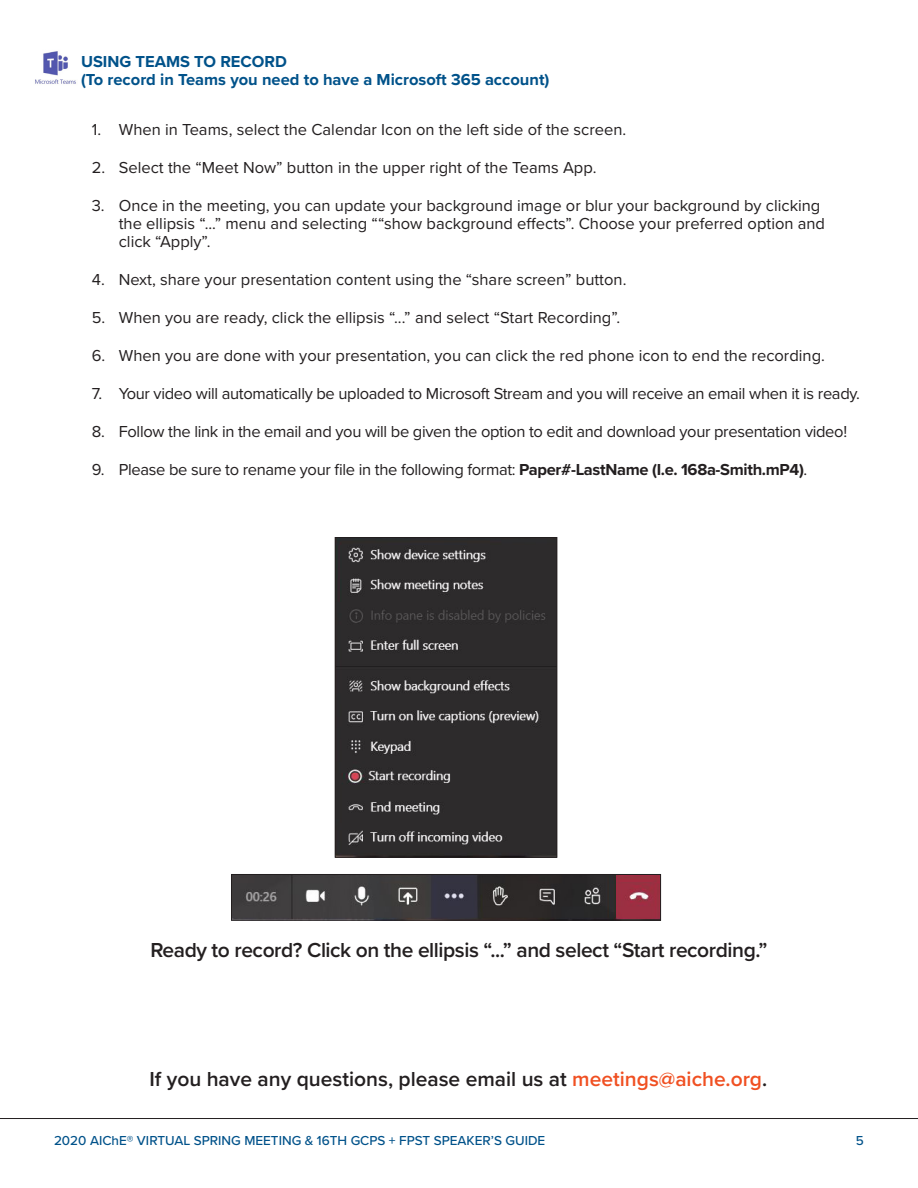
<style>
.page{position:relative;width:918px;height:1188px;background:#fff}
.page>*{position:absolute;margin:0;border:0;box-sizing:border-box;transform-origin:0 0}
.List_Paragraph{font:600 21px "Proxima Nova";letter-spacing:-.02em;color:#231f20}
.List_Paragraph-2{font:600 21px "Proxima Nova";color:#231f20}
.t1{font:16.5px/17.9px "Proxima Nova";color:#231f20}
.t2{font:16.5px "Proxima Nova";letter-spacing:-.02em;color:#231f20}
.t3{font:700 16.5px/17.9px "Proxima Nova";color:#01528a}
.t4{font:500 13.5px "Proxima Nova";color:#01528a}
.s1{font-weight:700}
.s2{color:#f05022}
</style>
<div class="page">
<hr style="left:0;top:1118px;width:918px;height:1px;background:#231f20">
<img style="left:35px;top:51px;width:41px;height:33px">
<img style="left:233px;top:876px;width:426px;height:43px">
<div style="left:231px;top:874px;width:430px;height:47px;border:1px solid #231f20"></div>
<img style="left:337px;top:539px;width:218px;height:317px">
<div style="left:335px;top:537px;width:222px;height:321px;border:1px solid #231f20"></div>
<p class="t3" style="left:81px;top:52px;width:470px">USING TEAMS TO RECORD<br>(To record in Teams you need to have a Microsoft 365 account)</p>
<p class="t1" style="left:92px;top:120px;width:536px">1. When in Teams, select the Calendar Icon on the left side of the screen.</p>
<p class="t1" style="left:92px;top:158px;width:506px">2. Select the “Meet Now” button in the upper right of the Teams App.</p>
<p class="t1" style="left:119px;top:196px;width:708px;text-indent:-27px">3. Once in the meeting, you can update your background image or blur your background by clicking the ellipsis “...” menu and selecting ““show background effects”. Choose your preferred option and click “Apply”.</p>
<p class="t1" style="left:92px;top:270px;width:536px">4. Next, share your presentation content using the “share screen” button.</p>
<p class="t1" style="left:92px;top:308px;width:530px">5. When you are ready, click the ellipsis “...” and select “Start Recording”.</p>
<p class="t1" style="left:92px;top:346px;width:735px">6. When you are done with your presentation, you can click the red phone icon to end the recording.</p>
<p class="t2" style="left:92px;top:381px;width:770px">7. Your video will automatically be uploaded to Microsoft Stream and you will receive an email when it is ready.</p>
<p class="t2" style="left:92px;top:419px;width:757px">8. Follow the link in the email and you will be given the option to edit and download your presentation video!</p>
<p class="t2" style="left:92px;top:457px;width:717px">9. Please be sure to rename your file in the following format: <span class="s1">Paper#-LastName (I.e. 168a-Smith.mP4)</span>.</p>
<p class="List_Paragraph" style="left:150px;top:934px;width:619px">Ready to record? Click on the ellipsis “...” and select “Start recording.”</p>
<p class="List_Paragraph-2" style="left:150px;top:1063px;width:619px">If you have any questions, please email us at <span class="s2">meetings@aiche.org</span>.</p>
<p class="t4" style="left:54px;top:1131px;width:493px">2020 AIChE® VIRTUAL SPRING MEETING &amp; 16TH GCPS + FPST SPEAKER’S GUIDE</p>
<p class="t4" style="left:856px;top:1131px;width:10px">5</p>
</div>
